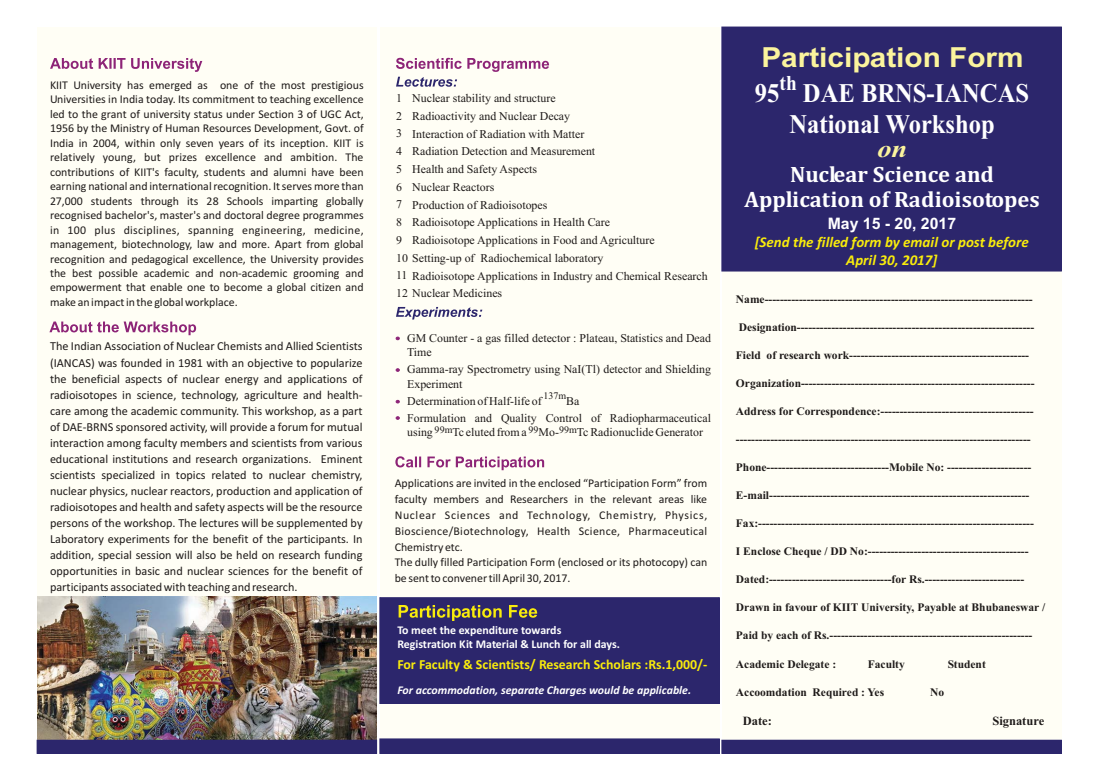
<style>
.page{position:relative;width:1099px;height:780px;background:#fff}
.page>*{position:absolute;margin:0;border:0;box-sizing:border-box;transform-origin:0 0}
.t1{font:700 27.62px "Arial";color:#fbf49d;scale:1.08 1}
.t2{font:700 27px "Times New Roman";color:#fff;scale:.91 1}
.t3{font:italic 700 24.88px "Times New Roman";color:#fbf49d;scale:1.14 1}
.t4{font:700 22.5px/25.1px "Cambria";color:#fff;text-align:center}
.t5{font:700 21.12px "Times New Roman";color:#fff;scale:.91 1}
.t6{font:700 15.75px "Arial";color:#fff}
.t7{font:italic 700 15px/18.2px "Calibri";color:#f9ec0c;text-align:center}
.t8{font:700 13.88px "Calibri";color:#f9ec0c}
.t9{font:700 12.5px "Times New Roman";color:#1e1a19}
.t10{font:12.25px/16px "Calibri";color:#1e1a19;text-align:justify}
.t11{font:11.88px/14.5px "Calibri";color:#1e1a19;text-align:justify}
.t12{font:11.88px/17.8px "Times New Roman";color:#1e1a19}
.t13{font:700 11.88px/14.5px "Calibri";color:#fff}
.t14{font:italic 700 11.88px "Calibri";color:#fff}
.t15{font:700 11.5px "Times New Roman";color:#1e1a19}
.t16{font:10px "Times New Roman";color:#1e1a19}
</style>
<div class="page">
<div style="left:380px;top:27px;width:339px;height:726px;background:#fffef5"></div>
<div style="left:722px;top:27px;width:339px;height:726px;background:#fffef5"></div>
<div style="left:722px;top:27px;width:339px;height:244px;background:#2c266c"></div>
<div style="left:37px;top:27px;width:340px;height:726px;background:#fffef5"></div>
<img style="left:37px;top:596px;width:340px;height:144px">
<div style="left:37px;top:740px;width:340px;height:13px;background:#2c266c"></div>
<div style="left:37px;top:740px;width:340px;height:14px;border:1px solid #2c266c"></div>
<div style="left:722px;top:740px;width:339px;height:13px;background:#2c266c"></div>
<div style="left:722px;top:740px;width:339px;height:14px;border:1px solid #2c266c"></div>
<svg style="left:396px;top:307px;width:86px;height:13px"></svg>
<svg style="left:50px;top:58px;width:152px;height:14px"></svg>
<svg style="left:396px;top:58px;width:153px;height:29px"></svg>
<svg style="left:395px;top:456px;width:149px;height:14px"></svg>
<svg style="left:49px;top:322px;width:147px;height:13px"></svg>
<div style="left:380px;top:739px;width:339px;height:14px;background:#2c266c"></div>
<div style="left:380px;top:739px;width:339px;height:15px;border:1px solid #2c266c"></div>
<div style="left:380px;top:598px;width:339px;height:105px;background:#2c266c"></div>
<div style="left:380px;top:598px;width:339px;height:106px;border:1px solid #2c266c"></div>
<svg style="left:396px;top:337px;width:4px;height:3px"></svg>
<svg style="left:396px;top:368px;width:4px;height:4px"></svg>
<svg style="left:396px;top:400px;width:4px;height:3px"></svg>
<svg style="left:396px;top:416px;width:4px;height:4px"></svg>
<svg style="left:399px;top:605px;width:138px;height:16px"></svg>
<p class="t11" style="left:50px;top:78px;width:315px">KIIT University has emerged as one of the most prestigious Universities in India today. Its commitment to teaching excellence led to the grant of university status under Section 3 of UGC Act, 1956 by the Ministry of Human Resources Development, Govt. of India in 2004, within only seven years of its inception. KIIT is relatively young, but prizes excellence and ambition. The contributions of KIIT's faculty, students and alumni have been earning national and international recognition. It serves more than 27,000 students through its 28 Schools imparting globally recognised bachelor's, master's and doctoral degree programmes in 100 plus disciplines, spanning engineering, medicine, management, biotechnology, law and more. Apart from global recognition and pedagogical excellence, the University provides the best possible academic and non-academic grooming and empowerment that enable one to become a global citizen and make an impact in the global workplace.</p>
<p class="t10" style="left:50px;top:339px;width:314px">The Indian Association of Nuclear Chemists and Allied Scientists (IANCAS) was founded in 1981 with an objective to popularize the beneficial aspects of nuclear energy and applications of radioisotopes in science, technology, agriculture and health&shy;care among the academic community. This workshop, as a part of DAE-BRNS sponsored activity, will provide a forum for mutual interaction among faculty members and scientists from various educational institutions and research organizations. Eminent scientists specialized in topics related to nuclear chemistry, nuclear physics, nuclear reactors, production and application of radioisotopes and health and safety aspects will be the resource persons of the workshop. The lectures will be supplemented by Laboratory experiments for the benefit of the participants. In addition, special session will also be held on research funding opportunities in basic and nuclear sciences for the benefit of participants associated with teaching and research.</p>
<p class="t12" style="left:396px;top:90px;width:7px;text-align:justify">1<br>2<br>3<br>4<br>5<br>6<br>7<br>8<br>9</p>
<p class="t12" style="left:412px;top:90px;width:145px">Nuclear stability and structure</p>
<p class="t12" style="left:412px;top:108px;width:159px">Radioactivity and Nuclear Decay</p>
<p class="t12" style="left:412px;top:126px;width:174px">Interaction of Radiation with Matter</p>
<p class="t12" style="left:412px;top:144px;width:185px">Radiation Detection and Measurement</p>
<p class="t12" style="left:412px;top:161px;width:126px">Health and Safety Aspects</p>
<p class="t12" style="left:412px;top:179px;width:84px">Nuclear Reactors</p>
<p class="t12" style="left:412px;top:197px;width:137px">Production of Radioisotopes</p>
<p class="t12" style="left:412px;top:215px;width:199px">Radioisotope Applications in Health Care</p>
<p class="t12" style="left:412px;top:232px;width:244px">Radioisotope Applications in Food and Agriculture</p>
<p class="t12" style="left:396px;top:250px;width:209px">10 Setting-up of Radiochemical laboratory</p>
<p class="t12" style="left:396px;top:268px;width:313px">11 Radioisotope Applications in Industry and Chemical Research</p>
<p class="t12" style="left:396px;top:286px;width:108px">12 Nuclear Medicines</p>
<p class="t12" style="left:407px;top:332px;width:305px;line-height:14.5px">GM Counter - a gas filled detector : Plateau, Statistics and Dead<br>Time</p>
<p class="t12" style="left:407px;top:363px;width:305px;line-height:14.5px">Gamma-ray Spectrometry using NaI(Tl) detector and Shielding<br>Experiment</p>
<p class="t16" style="left:543px;top:392px;width:24px">137m</p>
<p class="t12" style="left:407px;top:393px;width:136px">Determination of Half-life of</p>
<p class="t12" style="left:407px;top:393px;width:305px;line-height:17.1px;text-indent:159px">Ba<br>Formulation and Quality Control of Radiopharmaceutical</p>
<p class="t12" style="left:407px;top:425px;width:27px">using</p>
<p class="t12" style="left:452px;top:425px;width:108px">Tc eluted from a Mo-</p>
<p class="t12" style="left:577px;top:425px;width:128px">Tc Radionuclide Generator</p>
<p class="t16" style="left:435px;top:426px;width:19px">99m</p>
<p class="t16" style="left:529px;top:426px;width:11px">99</p>
<p class="t16" style="left:559px;top:426px;width:19px">99m</p>
<p class="t11" style="left:395px;top:476px;width:314px;line-height:16px">Applications are invited in the enclosed “Participation Form” from faculty members and Researchers in the relevant areas like Nuclear Sciences and Technology, Chemistry, Physics, Bioscience/Biotechnology, Health Science, Pharmaceutical Chemistry etc.</p>
<p class="t11" style="left:395px;top:555px;width:314px;line-height:16px">The dully filled Participation Form (enclosed or its photocopy) can be sent to convener till April 30, 2017.</p>
<p class="t13" style="left:397px;top:623px;width:224px">To meet the expenditure towards<br>Registration Kit Material &amp; Lunch for all days.</p>
<p class="t8" style="left:397px;top:659px;width:312px">For Faculty &amp; Scientists/ Research Scholars :Rs.1,000/-</p>
<p class="t14" style="left:397px;top:686px;width:295px">For accommodation, separate Charges would be applicable.</p>
<h1 class="t1" style="left:761px;top:47px;width:244px">Participation Form</h1>
<h3 class="t5" style="left:779px;top:76px;width:20px">th</h3>
<h2 class="t2" style="left:755px;top:84px;width:303px">95 DAE BRNS-IANCAS</h2>
<h2 class="t2" style="left:789px;top:115px;width:227px">National Workshop</h2>
<h3 class="t3" style="left:877px;top:134px;width:28px">on</h3>
<h3 class="t4" style="left:744px;top:162px;width:297px">Nuclear Science and<br>Application of Radioisotopes</h3>
<h3 class="t6" style="left:828px;top:218px;width:130px">May 15 - 20, 2017</h3>
<p class="t7" style="left:755px;top:234px;width:275px">[Send the filled form by email or post before<br>April 30, 2017]</p>
<p class="t15" style="left:736px;top:296px;width:298px">Name----------------------------------------------------------------------</p>
<p class="t15" style="left:739px;top:324px;width:297px">Designation--------------------------------------------------------------</p>
<p class="t15" style="left:736px;top:352px;width:295px">Field of research work-----------------------------------------------</p>
<p class="t15" style="left:736px;top:380px;width:300px">Organization-------------------------------------------------------------</p>
<p class="t15" style="left:736px;top:408px;width:299px">Address for Correspondence:----------------------------------------</p>
<p class="t15" style="left:736px;top:436px;width:296px">-----------------------------------------------------------------------------</p>
<p class="t15" style="left:736px;top:464px;width:297px">Phone--------------------------------Mobile No: ----------------------</p>
<p class="t15" style="left:736px;top:492px;width:295px">E-mail--------------------------------------------------------------------</p>
<p class="t15" style="left:736px;top:520px;width:299px">Fax:------------------------------------------------------------------------</p>
<p class="t15" style="left:736px;top:548px;width:294px">I Enclose Cheque / DD No:------------------------------------------</p>
<p class="t15" style="left:736px;top:576px;width:290px">Dated:--------------------------------for Rs.--------------------------</p>
<p class="t15" style="left:736px;top:604px;width:311px">Drawn in favour of KIIT University, Payable at Bhubaneswar /</p>
<p class="t15" style="left:736px;top:632px;width:298px">Paid by each of Rs.-----------------------------------------------------</p>
<p class="t15" style="left:736px;top:660px;width:102px">Academic Delegate :</p>
<p class="t15" style="left:868px;top:660px;width:39px">Faculty</p>
<p class="t15" style="left:948px;top:660px;width:39px">Student</p>
<p class="t15" style="left:736px;top:688px;width:150px">Accoomdation Required : Yes</p>
<p class="t15" style="left:930px;top:688px;width:16px">No</p>
<p class="t9" style="left:743px;top:716px;width:31px">Date:</p>
<p class="t9" style="left:992px;top:717px;width:53px">Signature</p>
</div>
